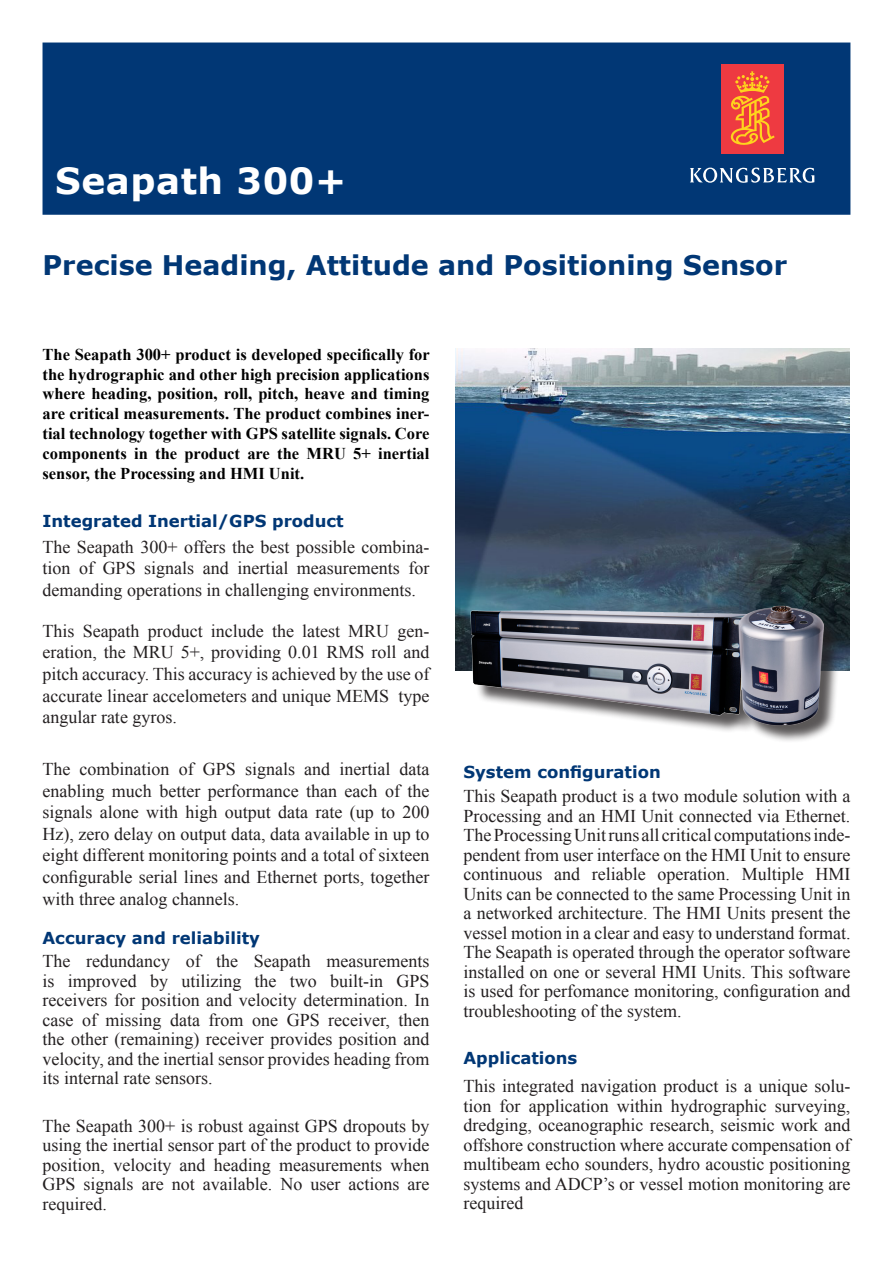
<style>
.page{position:relative;width:893px;height:1263px;background:#fff}
.page>*{position:absolute;margin:0;border:0;box-sizing:border-box;transform-origin:0 0}
.Head_Product{font:700 36px "Verdana";letter-spacing:.015em;color:#fff}
.SubTitle{font:700 27px "Verdana";color:#013775}
.SubTitle-2{font:18px/19.5px "Times New Roman";color:#231f20;text-align:justify}
.Maritime{font:700 16.5px/19.8px "Times New Roman";color:#000;text-align:justify}
.SubTitle-3{font:700 16.5px "Verdana";color:#013775}
</style>
<div class="page">
<img style="left:455px;top:349px;width:394px;height:321px">
<div style="left:43px;top:43px;width:807px;height:172px;background:#013775;border:2px solid #013775"></div>
<div style="left:721px;top:64px;width:63px;height:89px;background:#ee3a41"></div>
<svg style="left:731px;top:71px;width:44px;height:74px"></svg>
<svg style="left:690px;top:167px;width:124px;height:16px"></svg>
<img style="left:463px;top:592px;width:311px;height:138px">
<div style="left:741px;top:608px;width:101px;height:135px;background:#231f20;opacity:.75"></div>
<img style="left:738px;top:606px;width:86px;height:119px">
<p class="Head_Product" style="left:55px;top:156px;width:292px">Seapath 300+</p>
<p class="SubTitle" style="left:43px;top:247px;width:746px">Precise Heading, Attitude and Positioning Sensor</p>
<p class="Maritime" style="left:43px;top:344px;width:389px">The Seapath 300+ product is developed specifically for the hydrographic and other high precision applications where heading, position, roll, pitch, heave and timing are critical measurements. The product combines iner&shy;tial technology together with GPS satellite signals. Core components in the product are the MRU 5+ inertial sensor, the Processing and HMI Unit.</p>
<p class="SubTitle-3" style="left:43px;top:509px;width:303px">Integrated Inertial/GPS product</p>
<p class="SubTitle-2" style="left:43px;top:535px;width:388px;line-height:21.6px">The Seapath 300+ offers the best possible combina&shy;tion of GPS signals and inertial measurements for demanding operations in challenging environments.</p>
<p class="SubTitle-2" style="left:43px;top:620px;width:388px;line-height:21.6px">This Seapath product include the latest MRU gen&shy;eration, the MRU 5+, providing 0.01 RMS roll and pitch accuracy. This accuracy is achieved by the use of accurate linear accelometers and unique MEMS type angular rate gyros.</p>
<p class="SubTitle-2" style="left:43px;top:758px;width:388px;line-height:21.6px">The combination of GPS signals and inertial data enabling much better performance than each of the signals alone with high output data rate (up to 200<br>Hz), zero delay on output data, data available in up to eight different monitoring points and a total of sixteen configurable serial lines and Ethernet ports, together with three analog channels.</p>
<p class="SubTitle-3" style="left:43px;top:926px;width:219px">Accuracy and reliability</p>
<p class="SubTitle-2" style="left:43px;top:951px;width:388px">The redundancy of the Seapath measurements is improved by utilizing the two built-in GPS receivers for position and velocity determination. In case of missing data from one GPS receiver, then the other (remaining) receiver provides position and velocity, and the inertial sensor provides heading from its internal rate sensors.</p>
<p class="SubTitle-2" style="left:43px;top:1116px;width:388px">The Seapath 300+ is robust against GPS dropouts by using the inertial sensor part of the product to provide position, velocity and heading measurements when GPS signals are not available. No user actions are required.</p>
<p class="SubTitle-3" style="left:463px;top:761px;width:199px">System configuration</p>
<p class="SubTitle-2" style="left:463px;top:786px;width:388px">This Seapath product is a two module solution with a Processing and an HMI Unit connected via Ethernet.<br>The Processing Unit runs all critical computations inde&shy;pendent from user interface on the HMI Unit to ensure continuous and reliable operation. Multiple HMI Units can be connected to the same Processing Unit in a networked architecture. The HMI Units present the vessel motion in a clear and easy to understand format.<br>The Seapath is operated through the operator software installed on one or several HMI Units. This software is used for perfomance monitoring, configuration and troubleshooting of the system.</p>
<p class="SubTitle-3" style="left:463px;top:1046px;width:115px">Applications</p>
<p class="SubTitle-2" style="left:463px;top:1076px;width:388px">This integrated navigation product is a unique solu&shy;tion for application within hydrographic surveying, dredging, oceanographic research, seismic work and offshore construction where accurate compensation of multibeam echo sounders, hydro acoustic positioning systems and ADCP’s or vessel motion monitoring are required</p>
</div>
